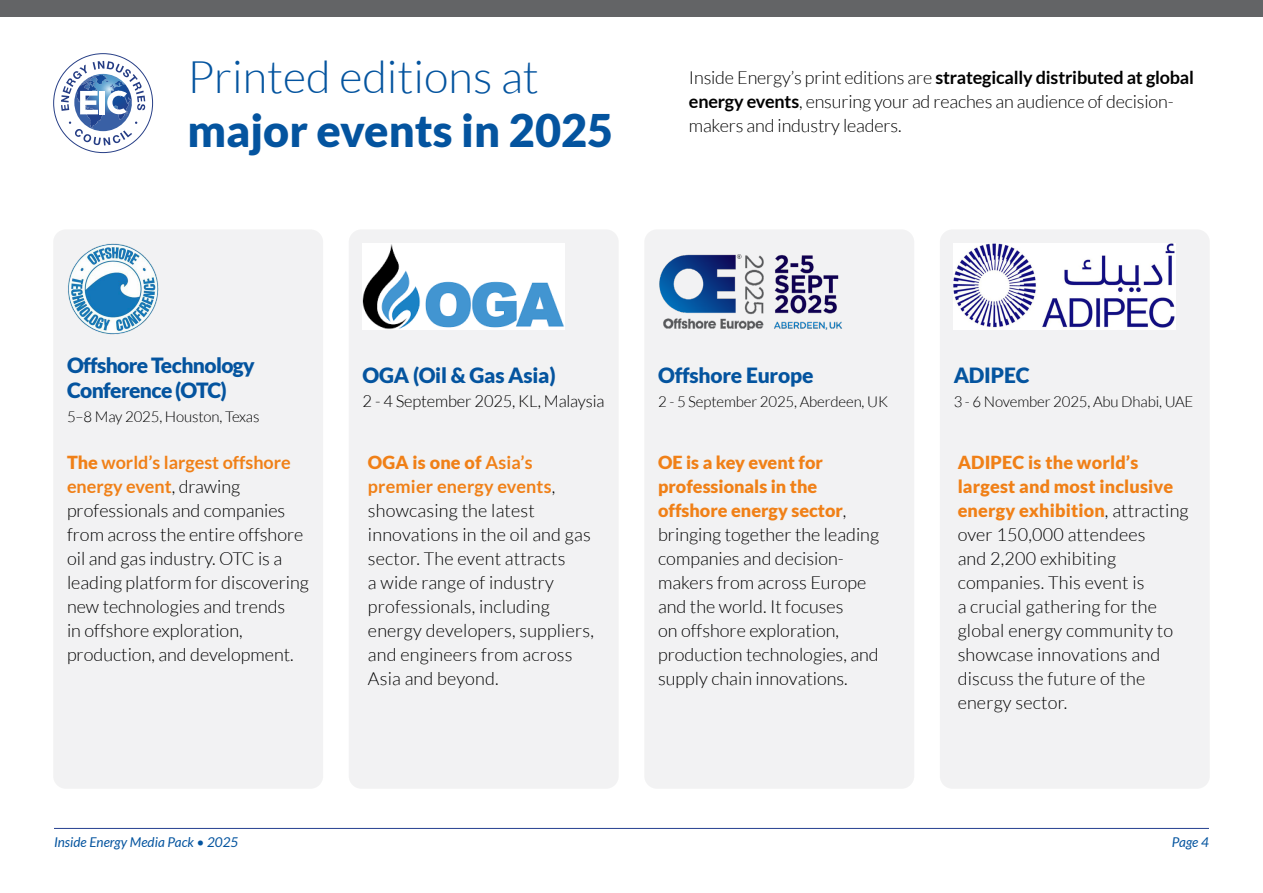
<style>
.page{position:relative;width:1263px;height:893px;background:#fff}
.page>*{position:absolute;margin:0;border:0;box-sizing:border-box;transform-origin:0 0}
.t1{font:300 45px "Lato";color:#04549f}
.t2{font:900 45px "Lato";color:#04549f}
.t3{font:900 21px/25.2px "Lato";letter-spacing:-.03em;color:#04549f}
.t4{font:900 21px "Lato";letter-spacing:-.01em;color:#04549f}
.t5{font:300 18px/24px "Lato";color:#000}
.t6{font:300 16.5px "Lato";letter-spacing:-.01em;color:#000}
.t7{font:300 15px "Lato";letter-spacing:-.01em;color:#000}
.t8{font:italic 13.5px "Lato";color:#04549f}
.s1{font-weight:700}
.s2{font-weight:900;color:#f08017}
.s3{font-weight:700;color:#f08017}
</style>
<div class="page">
<hr style="left:54px;top:828px;width:1155px;height:1px;background:#25408f">
<div style="left:0;top:0;width:1263px;height:17px;background:#636466"></div>
<div style="left:53px;top:229px;width:270px;height:560px;background:#f2f2f3;border-radius:13px"></div>
<div style="left:349px;top:229px;width:270px;height:560px;background:#f2f2f3;border-radius:13px"></div>
<div style="left:644px;top:229px;width:270px;height:560px;background:#f2f2f3;border-radius:13px"></div>
<div style="left:940px;top:229px;width:270px;height:560px;background:#f2f2f3;border-radius:13px"></div>
<svg style="left:53px;top:53px;width:100px;height:100px"></svg>
<img style="left:68px;top:243px;width:90px;height:92px">
<img style="left:659px;top:254px;width:183px;height:76px">
<img style="left:954px;top:243px;width:222px;height:87px">
<img style="left:363px;top:243px;width:202px;height:87px">
<h1 class="t1" style="left:188px;top:52px;width:353px">Printed editions at</h1>
<h1 class="t2" style="left:188px;top:104px;width:427px">major events in 2025</h1>
<p class="t5" style="left:689px;top:66px;width:507px">Inside Energy’s print editions are <span class="s1">strategically distributed at global energy events</span>, ensuring your ad reaches an audience of decision&shy;makers and industry leaders.</p>
<p class="t3" style="left:67px;top:352px;width:189px">Offshore Technology<br>Conference (OTC)</p>
<p class="t7" style="left:67px;top:409px;width:194px">5–8 May 2025, Houston, Texas</p>
<p class="t4" style="left:363px;top:363px;width:195px">OGA (Oil &amp; Gas Asia)</p>
<p class="t6" style="left:363px;top:392px;width:243px">2 - 4 September 2025, KL, Malaysia</p>
<p class="t4" style="left:658px;top:363px;width:157px">Offshore Europe</p>
<p class="t7" style="left:658px;top:394px;width:231px">2 - 5 September 2025, Aberdeen, UK</p>
<p class="t3" style="left:954px;top:362px;width:77px">ADIPEC</p>
<p class="t7" style="left:954px;top:394px;width:241px">3 - 6 November 2025, Abu Dhabi, UAE</p>
<p class="t5" style="left:67px;top:451px;width:243px"><span class="s2">The</span> <span class="s3">world’s largest offshore energy event</span>, drawing professionals and companies from across the entire offshore oil and gas industry. OTC is a leading platform for discovering new technologies and trends<br>in offshore exploration, production, and development.</p>
<p class="t5" style="left:368px;top:451px;width:227px"><span class="s2">OGA is one of</span> <span class="s3">Asia’s premier energy events</span>, showcasing the latest innovations in the oil and gas sector. The event attracts<br>a wide range of industry professionals, including energy developers, suppliers, and engineers from across<br>Asia and beyond.</p>
<p class="t5" style="left:658px;top:451px;width:222px"><span class="s2">OE is a key event for professionals in the offshore energy sector</span>, bringing together the leading companies and decision&shy;makers from across Europe and the world. It focuses<br>on offshore exploration, production technologies, and supply chain innovations.</p>
<p class="t5" style="left:958px;top:451px;width:232px"><span class="s2">ADIPEC is the world’s largest and most inclusive energy exhibition</span>, attracting over 150,000 attendees<br>and 2,200 exhibiting companies. This event is<br>a crucial gathering for the global energy community to showcase innovations and discuss the future of the energy sector.</p>
<p class="t8" style="left:54px;top:834px;width:186px">Inside Energy Media Pack • 2025</p>
<p class="t8" style="left:1172px;top:834px;width:39px">Page 4</p>
</div>
